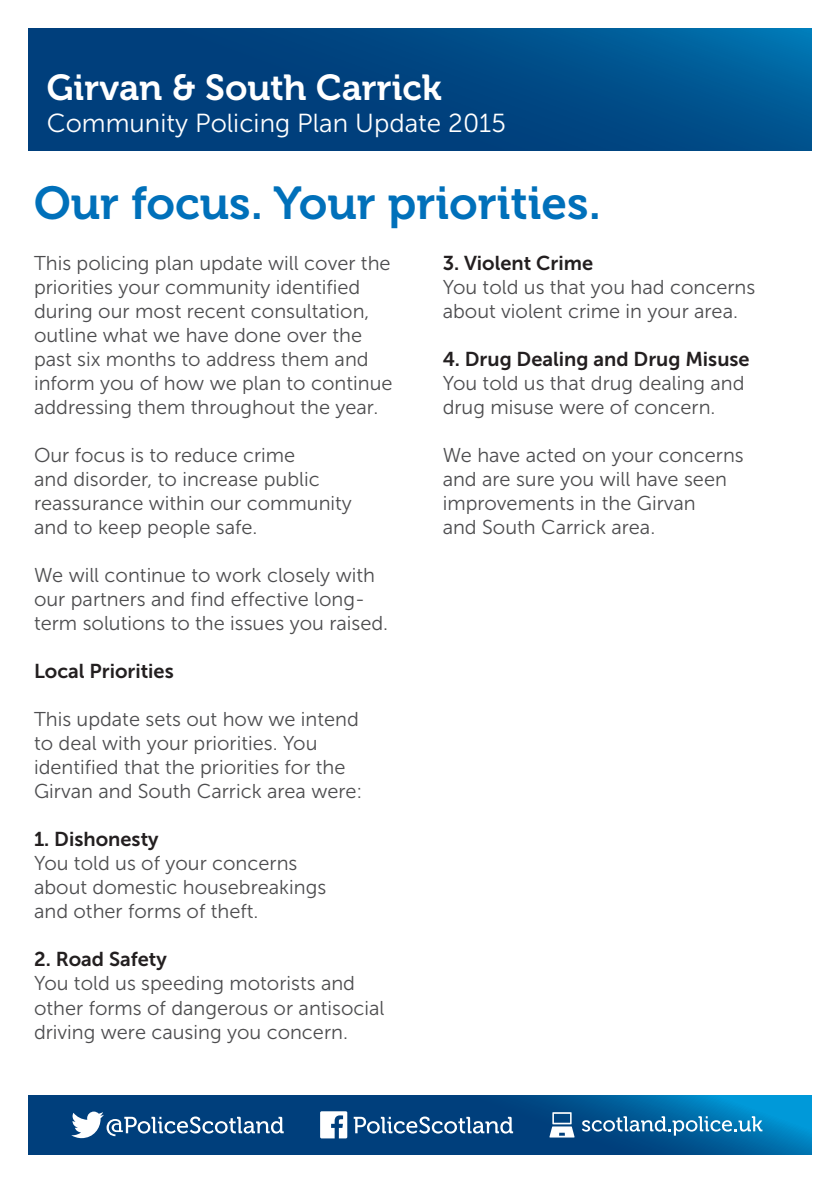
<style>
.page{position:relative;width:840px;height:1191px;background:#fff}
.page>*{position:absolute;margin:0;border:0;box-sizing:border-box;transform-origin:0 0}
.Page_Title{font:46px "Museo 700";color:#0070ba}
.Area_Heading{font:36px "Museo 700";color:#fff}
.Subheading{font:26px "Museo Sans 300";color:#fff}
.Body_Text{font:20px/24px "Museo Sans 300";color:#4d4d4f}
.Paragraph_Heading{font:20px "Museo Sans 700";color:#231f20}
</style>
<div class="page">
<svg style="left:28px;top:28px;width:783px;height:122px;background:#004884"></svg>
<svg style="left:28px;top:1095px;width:783px;height:59px;background:#004e8b"></svg>
<svg style="left:71px;top:1111px;width:212px;height:27px"></svg>
<svg style="left:353px;top:1116px;width:160px;height:17px"></svg>
<svg style="left:320px;top:1111px;width:27px;height:27px"></svg>
<svg style="left:581px;top:1116px;width:181px;height:19px;background:#4087b4"></svg>
<svg style="left:549px;top:1112px;width:25px;height:25px"></svg>
<p class="Area_Heading" style="left:47px;top:68px;width:396px">Girvan &amp; South Carrick</p>
<p class="Subheading" style="left:47px;top:109px;width:460px">Community Policing Plan Update 2015</p>
<p class="Page_Title" style="left:34px;top:177px;width:568px">Our focus. Your priorities.</p>
<p class="Body_Text" style="left:34px;top:251px;width:360px">This policing plan update will cover the priorities your community identified during our most recent consultation, outline what we have done over the past six months to address them and inform you of how we plan to continue addressing them throughout the year.</p>
<p class="Body_Text" style="left:34px;top:443px;width:319px">Our focus is to reduce crime<br>and disorder, to increase public reassurance within our community and to keep people safe.</p>
<p class="Body_Text" style="left:34px;top:563px;width:355px">We will continue to work closely with our partners and find effective long&shy;term solutions to the issues you raised.</p>
<p class="Paragraph_Heading" style="left:34px;top:660px;width:141px">Local Priorities</p>
<p class="Body_Text" style="left:34px;top:707px;width:330px">This update sets out how we intend to deal with your priorities. You identified that the priorities for the Girvan and South Carrick area were:</p>
<p class="Paragraph_Heading" style="left:34px;top:828px;width:126px">1. Dishonesty</p>
<p class="Body_Text" style="left:34px;top:851px;width:293px">You told us of your concerns about domestic housebreakings and other forms of theft.</p>
<p class="Paragraph_Heading" style="left:34px;top:948px;width:134px">2. Road Safety</p>
<p class="Body_Text" style="left:34px;top:971px;width:352px">You told us speeding motorists and other forms of dangerous or antisocial driving were causing you concern.</p>
<p class="Paragraph_Heading" style="left:442px;top:252px;width:152px">3. Violent Crime</p>
<p class="Body_Text" style="left:442px;top:275px;width:314px">You told us that you had concerns about violent crime in your area.</p>
<p class="Paragraph_Heading" style="left:442px;top:348px;width:308px">4. Drug Dealing and Drug Misuse</p>
<p class="Body_Text" style="left:442px;top:371px;width:303px">You told us that drug dealing and drug misuse were of concern.</p>
<p class="Body_Text" style="left:442px;top:443px;width:302px">We have acted on your concerns and are sure you will have seen improvements in the Girvan<br>and South Carrick area.</p>
</div>
